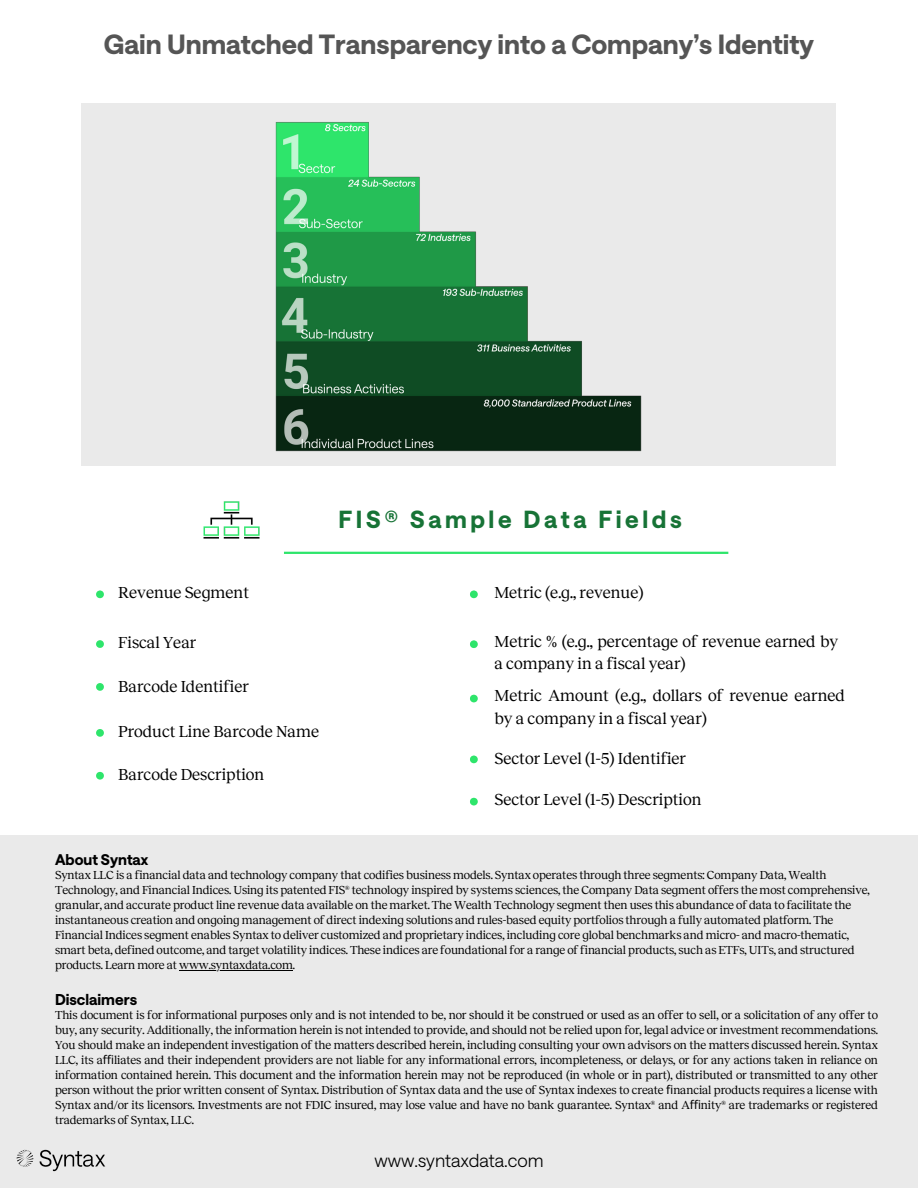
<style>
.page{position:relative;width:918px;height:1188px;background:#fff}
.page>*{position:absolute;margin:0;border:0;box-sizing:border-box;transform-origin:0 0}
.t1{font:700 27px "Saans";color:#555}
.t2{font:700 24px "Saans";letter-spacing:.15em;color:#177336}
.t3{font:300 18px "Saans";color:#000}
.t4{font:16.5px/22.5px "Reckless";color:#000}
.t5{font:700 15.3px "Saans";color:#000}
.t6{font:700 15px "Saans";color:#000}
.t7{font:12px/15px "Reckless";letter-spacing:-.01em;color:#000}
.s1{font-family:"Noto Sans"}
</style>
<div class="page">
<img style="left:203px;top:526px;width:57px;height:13px">
<hr style="left:284px;top:552px;width:444px;height:2px;background:#2ee56b">
<div style="left:82px;top:103px;width:754px;height:363px;background:#eaeaea"></div>
<img style="left:210px;top:122px;width:432px;height:403px">
<svg style="left:96px;top:591px;width:8px;height:7px"></svg>
<svg style="left:96px;top:640px;width:8px;height:8px"></svg>
<svg style="left:96px;top:683px;width:8px;height:8px"></svg>
<svg style="left:96px;top:729px;width:8px;height:8px"></svg>
<svg style="left:96px;top:772px;width:8px;height:8px"></svg>
<svg style="left:470px;top:591px;width:8px;height:7px"></svg>
<svg style="left:470px;top:640px;width:8px;height:8px"></svg>
<svg style="left:470px;top:695px;width:8px;height:8px"></svg>
<svg style="left:470px;top:756px;width:8px;height:7px"></svg>
<svg style="left:470px;top:798px;width:8px;height:8px"></svg>
<div style="left:0;top:836px;width:918px;height:352px;background:#eaeaea"></div>
<hr style="left:179px;top:970px;width:114px;height:1px;background:#000">
<img style="left:16px;top:1149px;width:90px;height:23px">
<p class="t1" style="left:104px;top:28px;width:712px">Gain Unmatched Transparency into a Company’s Identity</p>
<p class="t4" style="left:118px;top:581px;width:132px">Revenue Segment</p>
<p class="t4" style="left:118px;top:631px;width:80px">Fiscal Year</p>
<p class="t4" style="left:118px;top:676px;width:132px">Barcode Identifier</p>
<p class="t4" style="left:118px;top:720px;width:202px">Product Line Barcode Name</p>
<p class="t4" style="left:118px;top:763px;width:148px">Barcode Description</p>
<p class="t2" style="left:339px;top:504px;width:345px">FIS® Sample Data Fields</p>
<p class="t4" style="left:494px;top:581px;width:151px">Metric (e.g., revenue)</p>
<p class="t4" style="left:495px;top:630px;width:345px">Metric % (e.g., percentage of revenue earned by a company in a fiscal year)</p>
<p class="t4" style="left:495px;top:685px;width:352px">Metric Amount (e.g., dollars of revenue earned by a company in a fiscal year)</p>
<p class="t4" style="left:495px;top:747px;width:193px">Sector Level (1-5) Identifier</p>
<p class="t4" style="left:495px;top:788px;width:209px">Sector Level (1-5) Description</p>
<p class="t6" style="left:55px;top:850px;width:95px">About Syntax</p>
<p class="t7" style="left:55px;top:867px;width:816px">Syntax LLC is a financial data and technology company that codifies business models. Syntax operates through three segments: Company Data, Wealth Technology, and Financial Indices. Using its patented FIS® technology inspired by systems sciences, the Company Data segment offers the most comprehensive, granular, and accurate product line revenue data available on the market. The Wealth Technology segment then uses this abundance of data to facilitate the instantaneous creation and ongoing management of direct indexing solutions and rules-based equity portfolios through a fully automated platform. The Financial Indices segment enables Syntax to deliver customized and proprietary indices, including core global benchmarks and micro- and macro-thematic, smart beta, defined outcome, and target volatility indices. These indices are foundational for a range of financial products, such as ETFs, UITs, and structured products. Learn more at www.syntaxdata.com.</p>
<p class="t7" style="left:55px;top:1007px;width:824px;text-align:justify">This document is for informational purposes only and is not intended to be, nor should it be construed or used as an offer to sell, or a solicitation of any offer to buy, any security. Additionally, the information herein is not intended to provide, and should not be relied upon for, legal advice or investment recommendations.<br>You should make an independent investigation of the matters described herein, including consulting your own advisors on the matters discussed herein. Syntax LLC, its a<span class="s1">ffi</span>liates and their independent providers are not liable for any informational errors, incompleteness, or delays, or for any actions taken in reliance on information contained herein. This document and the information herein may not be reproduced (in whole or in part), distributed or transmitted to any other person without the prior written consent of Syntax. Distribution of Syntax data and the use of Syntax indexes to create <span class="s1">fi</span>nancial products requires a license with Syntax and/or its licensors. Investments are not FDIC insured, may lose value and have no bank guarantee. Syntax® and A<span class="s1">ffi</span>nity® are trademarks or registered trademarks of Syntax, LLC.</p>
<p class="t3" style="left:374px;top:1150px;width:171px">www.syntaxdata.com</p>
<p class="t5" style="left:55px;top:990px;width:84px">Disclaimers</p>
</div>
